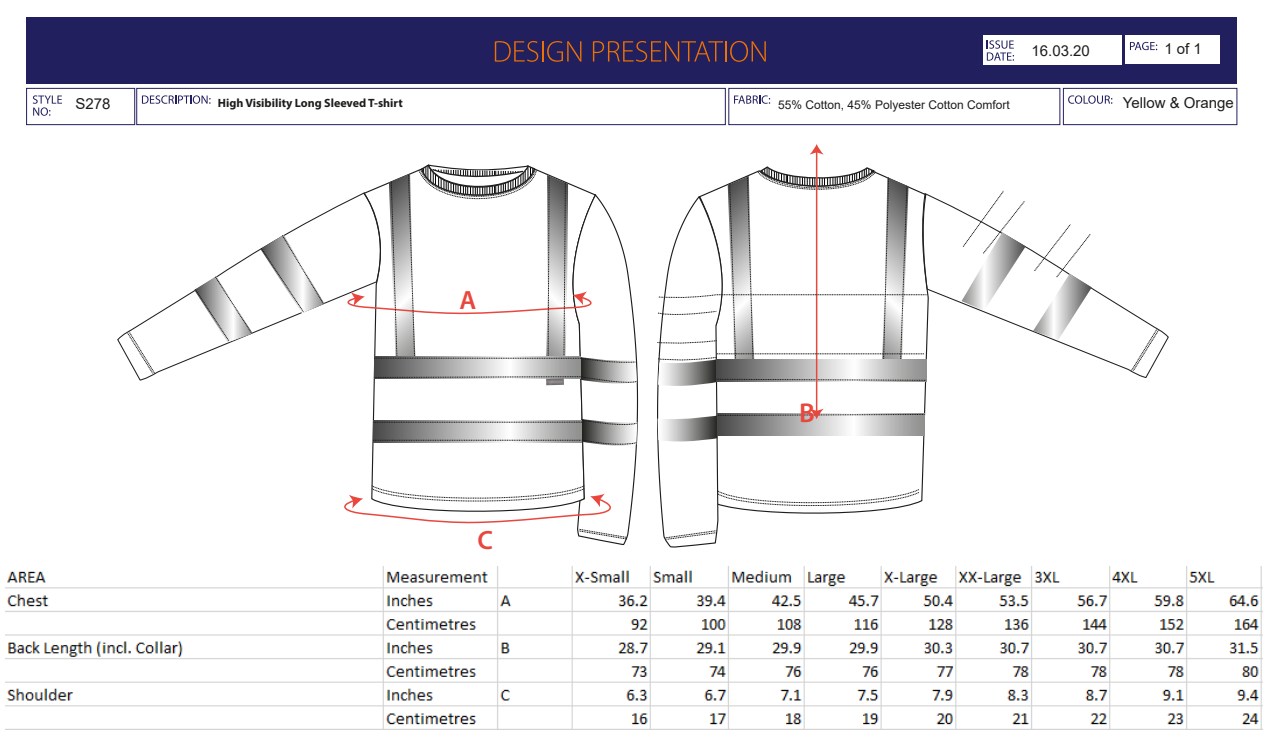
<style>
.page{position:relative;width:1263px;height:730px;background:#fff}
.page>*{position:absolute;margin:0;border:0;box-sizing:border-box;transform-origin:0 0}
.t1{font:600 27.3px "Myriad Pro";color:#e9473d}
.t2{font:600 26.55px "Myriad Pro";color:#e9473d}
.t3{font:15px "Arial";color:#1d1d1b}
.t4{font:12px "Arial";color:#1d1d1b}
.t5{font:700 12px "Myriad Pro";color:#1d1d1b}
</style>
<div class="page">
<div style="left:26px;top:88px;width:109px;height:37px;border:1px solid #211f5e"></div>
<div style="left:136px;top:88px;width:590px;height:37px;border:1px solid #211f5e"></div>
<div style="left:26px;top:18px;width:1211px;height:66px;background:#211f5e"></div>
<svg style="left:495px;top:41px;width:86px;height:21px"></svg>
<svg style="left:593px;top:41px;width:173px;height:21px"></svg>
<svg style="left:142px;top:95px;width:69px;height:9px"></svg>
<svg style="left:33px;top:95px;width:29px;height:21px"></svg>
<div style="left:728px;top:88px;width:332px;height:37px;border:1px solid #211f5e"></div>
<svg style="left:734px;top:95px;width:36px;height:9px"></svg>
<div style="left:1063px;top:88px;width:174px;height:37px;border:1px solid #211f5e"></div>
<svg style="left:1068px;top:95px;width:44px;height:9px"></svg>
<div style="left:1125px;top:35px;width:94px;height:29px;background:#fff"></div>
<svg style="left:1130px;top:42px;width:27px;height:8px"></svg>
<div style="left:983px;top:35px;width:139px;height:29px;background:#fff"></div>
<svg style="left:987px;top:40px;width:27px;height:21px"></svg>
<svg style="left:927px;top:194px;width:242px;height:183px"></svg>
<svg style="left:1131px;top:329px;width:28px;height:43px"></svg>
<svg style="left:117px;top:206px;width:220px;height:175px"></svg>
<svg style="left:127px;top:331px;width:28px;height:43px"></svg>
<svg style="left:194px;top:276px;width:59px;height:66px"></svg>
<svg style="left:260px;top:235px;width:64px;height:78px"></svg>
<svg style="left:337px;top:164px;width:302px;height:382px"></svg>
<hr style="left:816px;top:151px;width:1px;height:261px;background:#e9473d">
<svg style="left:810px;top:144px;width:13px;height:10px"></svg>
<svg style="left:961px;top:190px;width:65px;height:121px"></svg>
<svg style="left:1033px;top:224px;width:59px;height:116px"></svg>
<svg style="left:657px;top:165px;width:270px;height:383px"></svg>
<img style="left:546px;top:378px;width:18px;height:7px">
<img style="left:5px;top:566px;width:1258px;height:164px">
<p class="t3" style="left:76px;top:93px;width:37px">S278</p>
<p class="t5" style="left:218px;top:95px;width:186px">High Visibility Long Sleeved T-shirt</p>
<h2 class="t2" style="left:459px;top:283px;width:18px">A</h2>
<h2 class="t2" style="left:478px;top:523px;width:17px">C</h2>
<p class="t3" style="left:1031px;top:41px;width:60px">16.03.20</p>
<p class="t3" style="left:1164px;top:38px;width:39px">1 of 1</p>
<p class="t4" style="left:778px;top:96px;width:233px">55% Cotton, 45% Polyester Cotton Comfort</p>
<p class="t3" style="left:1123px;top:92px;width:113px">Yellow &amp; Orange</p>
<h1 class="t1" style="left:799px;top:395px;width:17px">B</h1>
</div>
